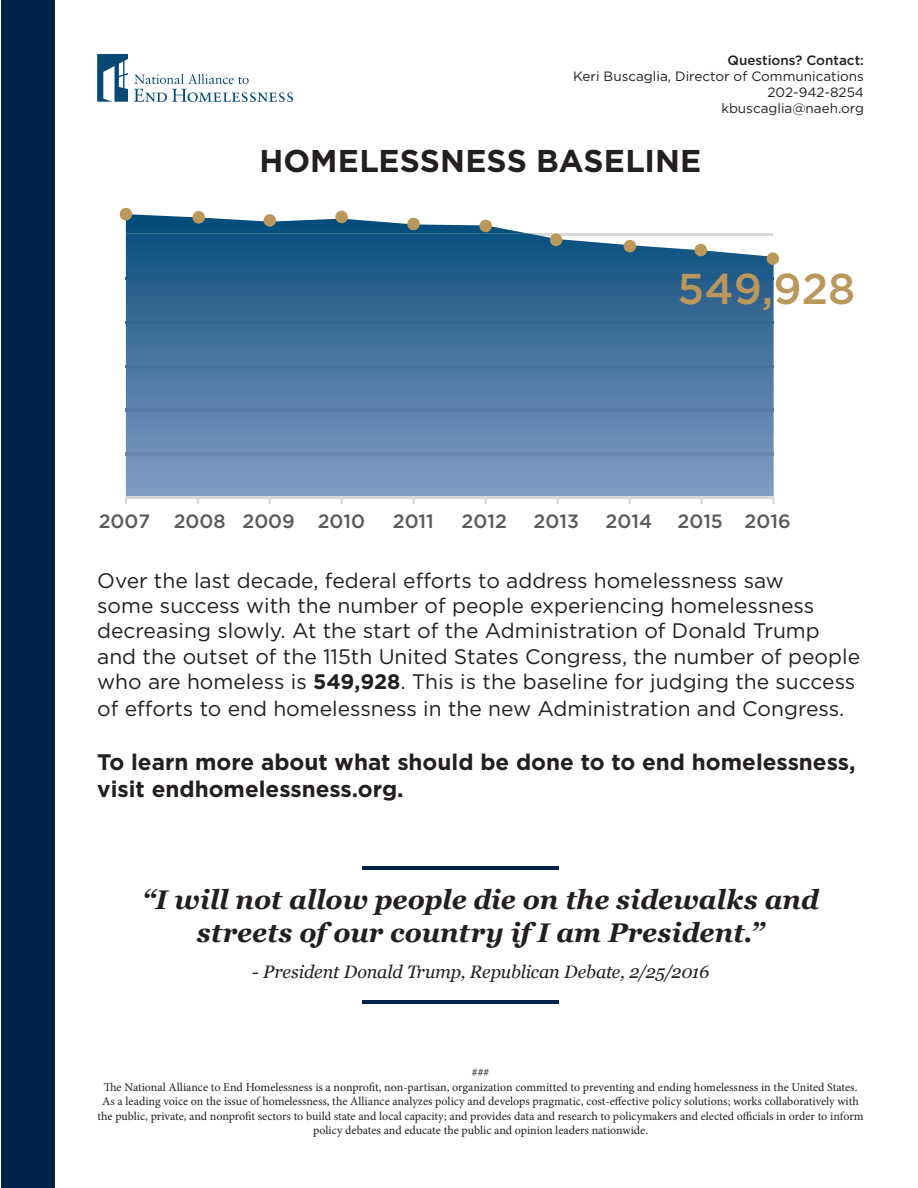
<style>
.page{position:relative;width:918px;height:1188px;background:#fff}
.page>*{position:absolute;margin:0;border:0;box-sizing:border-box;transform-origin:0 0}
.t1{font:500 43.05px "Gotham";color:#ba975b}
.t2{font:700 31.5px "Gotham";letter-spacing:.005em;color:#231f20}
.t3{font:italic 700 27px/32.4px "Georgia";letter-spacing:-.005em;color:#231f20;text-align:center}
.t4{font:700 22.5px/27px "Gotham";color:#231f20}
.t5{font:21px/25.5px "Gotham";color:#231f20}
.t6{font:500 19.35px "Gotham";color:#5a5a5a}
.t7{font:italic 18px "Georgia";letter-spacing:-.01em;color:#231f20}
.t8{font:13.5px/16.2px "Gotham";color:#231f20;text-align:right}
.t9{font:500 13.5px "Gotham";color:#231f20}
.t10{font:12px/14.4px "Minion Pro";letter-spacing:-.005em;color:#231f20;text-align:center}
.s1{font-weight:700}
</style>
<div class="page">
<img style="left:126px;top:214px;width:648px;height:282px">
<img style="left:126px;top:453px;width:648px;height:2px">
<img style="left:126px;top:409px;width:648px;height:2px">
<img style="left:126px;top:365px;width:648px;height:2px">
<hr style="left:126px;top:321px;width:648px;height:3px;background:#356793">
<img style="left:126px;top:278px;width:648px;height:2px">
<img style="left:126px;top:234px;width:415px;height:2px">
<hr style="left:126px;top:496px;width:648px;height:3px;background:#d9d9d8">
<svg style="left:125px;top:497px;width:650px;height:7px"></svg>
<div style="left:120px;top:208px;width:12px;height:12px;background:#ba975b;border-radius:50%"></div>
<div style="left:192px;top:211px;width:13px;height:13px;background:#ba975b;border-radius:50%"></div>
<div style="left:264px;top:214px;width:12px;height:13px;background:#ba975b;border-radius:50%"></div>
<div style="left:335px;top:211px;width:13px;height:12px;background:#ba975b;border-radius:50%"></div>
<div style="left:407px;top:218px;width:13px;height:12px;background:#ba975b;border-radius:50%"></div>
<div style="left:479px;top:220px;width:13px;height:12px;background:#ba975b;border-radius:50%"></div>
<div style="left:550px;top:234px;width:12px;height:12px;background:#ba975b;border-radius:50%"></div>
<div style="left:624px;top:240px;width:12px;height:12px;background:#ba975b;border-radius:50%"></div>
<div style="left:694px;top:244px;width:13px;height:12px;background:#ba975b;border-radius:50%"></div>
<div style="left:767px;top:252px;width:12px;height:13px;background:#ba975b;border-radius:50%"></div>
<div style="left:1px;top:0;width:54px;height:1188px;background:#002349"></div>
<svg style="left:97px;top:54px;width:31px;height:48px"></svg>
<svg style="left:134px;top:74px;width:159px;height:28px"></svg>
<hr style="left:363px;top:866px;width:196px;height:4px;background:#002349">
<hr style="left:363px;top:1000px;width:196px;height:4px;background:#002349">
<p class="t9" style="left:728px;top:51px;width:138px">Questions? Contact:</p>
<p class="t8" style="left:573px;top:68px;width:292px">Keri Buscaglia, Director of Communications<br>202-942-8254<br>kbuscaglia@naeh.org</p>
<h2 class="t2" style="left:259px;top:140px;width:443px">homelessness baseline</h2>
<h1 class="t1" style="left:678px;top:261px;width:179px">549,928</h1>
<h3 class="t6" style="left:99px;top:509px;width:268px">2007 2008 2009 2010</h3>
<h3 class="t6" style="left:393px;top:509px;width:43px">2011</h3>
<h3 class="t6" style="left:462px;top:509px;width:47px">2012</h3>
<h3 class="t6" style="left:534px;top:509px;width:47px">2013</h3>
<h3 class="t6" style="left:606px;top:509px;width:48px">2014</h3>
<h3 class="t6" style="left:678px;top:509px;width:115px">2015 2016</h3>
<p class="t5" style="left:97px;top:567px;width:764px">Over the last decade, federal efforts to address homelessness saw<br>some success with the number of people experiencing homelessness decreasing slowly. At the start of the Administration of Donald Trump and the outset of the 115th United States Congress, the number of people who are homeless is <span class="s1">549,928</span>. This is the baseline for judging the success of efforts to end homelessness in the new Administration and Congress.</p>
<h3 class="t4" style="left:97px;top:748px;width:760px">To learn more about what should be done to to end homelessness, visit endhomelessness.org.</h3>
<h3 class="t3" style="left:142px;top:884px;width:678px">“I will not allow people die on the sidewalks and streets of our country if I am President.”</h3>
<h3 class="t7" style="left:252px;top:961px;width:459px">- President Donald Trump, Republican Debate, 2/25/2016</h3>
<p class="t10" style="left:98px;top:1065px;width:768px">###<br>The National Alliance to End Homelessness is a nonprofit, non-partisan, organization committed to preventing and ending homelessness in the United States.<br>As a leading voice on the issue of homelessness, the Alliance analyzes policy and develops pragmatic, cost-effective policy solutions; works collaboratively with the public, private, and nonprofit sectors to build state and local capacity; and provides data and research to policymakers and elected officials in order to inform policy debates and educate the public and opinion leaders nationwide.</p>
</div>
